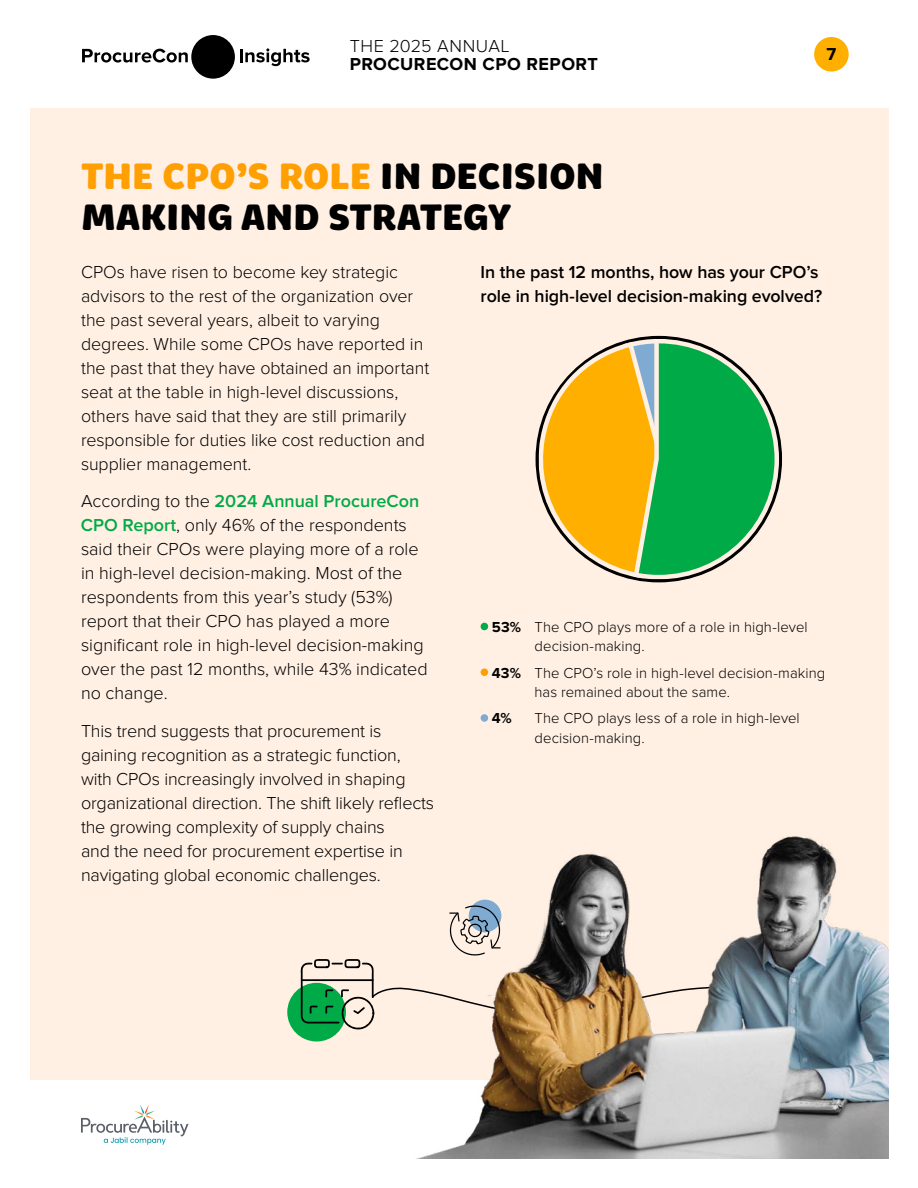
<style>
.page{position:relative;width:918px;height:1188px;background:#fff}
.page>*{position:absolute;margin:0;border:0;box-sizing:border-box;transform-origin:0 0}
.t1{font:900 37.5px/40.5px "Brevia";letter-spacing:-.015em;color:#000}
.t2{font:300 18px/24px "Proxima Nova";letter-spacing:-.005em;color:#000}
.t3{font:600 18px/24px "Proxima Nova";color:#000}
.t4{font:700 18px "Proxima Nova";letter-spacing:.025em;color:#000}
.t5{font:300 18px "Proxima Nova";letter-spacing:.03em;color:#000}
.t6{font:300 15px/19.5px "Proxima Nova";letter-spacing:.005em;color:#000}
.t7{font:700 15px "Proxima Nova";color:#000}
.s1{color:#ff9f02}
.s2{font-weight:600;color:#00aa47}
.s3{font-weight:700}
</style>
<div class="page">
<div style="left:30px;top:108px;width:858px;height:972px;background:#fff0e3"></div>
<div style="left:814px;top:37px;width:35px;height:35px;background:#ffaf00;border-radius:50%"></div>
<svg style="left:82px;top:49px;width:106px;height:14px"></svg>
<div style="left:191px;top:35px;width:44px;height:44px;background:#000;border-radius:50%"></div>
<svg style="left:240px;top:48px;width:70px;height:18px"></svg>
<svg style="left:81px;top:1105px;width:108px;height:40px"></svg>
<div style="left:481px;top:623px;width:7px;height:7px;background:#00aa47;border-radius:50%"></div>
<div style="left:481px;top:668px;width:7px;height:8px;background:#ff9f02;border-radius:50%"></div>
<div style="left:481px;top:714px;width:7px;height:8px;background:#7fabd2;border-radius:50%"></div>
<svg style="left:539px;top:339px;width:240px;height:240px"></svg>
<div style="left:287px;top:983px;width:59px;height:59px;background:#00aa47;border-radius:50%"></div>
<img style="left:419px;top:836px;width:469px;height:322px">
<div style="left:469px;top:900px;width:32px;height:32px;background:#7fabd2;border-radius:50%"></div>
<svg style="left:301px;top:905px;width:511px;height:125px"></svg>
<p class="t5" style="left:350px;top:38px;width:161px">THE 2025 ANNUAL</p>
<p class="t4" style="left:350px;top:56px;width:250px">PROCURECON CPO REPORT</p>
<p class="t4" style="left:827px;top:46px;width:11px">7</p>
<h1 class="t1" style="left:81px;top:159px;width:524px"><span class="s1">THE CPO’S ROLE</span> IN DECISION<br>MAKING AND STRATEGY</h1>
<p class="t2" style="left:81px;top:261px;width:350px">CPOs have risen to become key strategic advisors to the rest of the organization over the past several years, albeit to varying degrees. While some CPOs have reported in the past that they have obtained an important seat at the table in high-level discussions, others have said that they are still primarily responsible for duties like cost reduction and supplier management.</p>
<p class="t2" style="left:81px;top:490px;width:348px">According to the <span class="s2">2024 Annual ProcureCon CPO Report</span>, only 46% of the respondents said their CPOs were playing more of a role in high-level decision-making. Most of the respondents from this year’s study (53%) report that their CPO has played a more significant role in high-level decision-making over the past 12 months, while 43% indicated no change.</p>
<p class="t2" style="left:81px;top:720px;width:355px">This trend suggests that procurement is gaining recognition as a strategic function, with CPOs increasingly involved in shaping organizational direction. The shift likely reflects the growing complexity of supply chains<br>and the need for procurement expertise in navigating global economic challenges.</p>
<p class="t3" style="left:481px;top:261px;width:343px">In the past 12 months, how has your CPO’s role in high-level decision-making evolved?</p>
<p class="t6" style="left:535px;top:618px;width:275px;text-indent:-43px"><span class="s3">53%</span> The CPO plays more of a role in high-level decision-making.</p>
<p class="t6" style="left:535px;top:664px;width:292px;text-indent:-43px"><span class="s3">43%</span> The CPO’s role in high-level decision-making has remained about the same.</p>
<p class="t7" style="left:492px;top:712px;width:21px">4%</p>
<p class="t6" style="left:535px;top:709px;width:267px">The CPO plays less of a role in high-level decision-making.</p>
</div>
